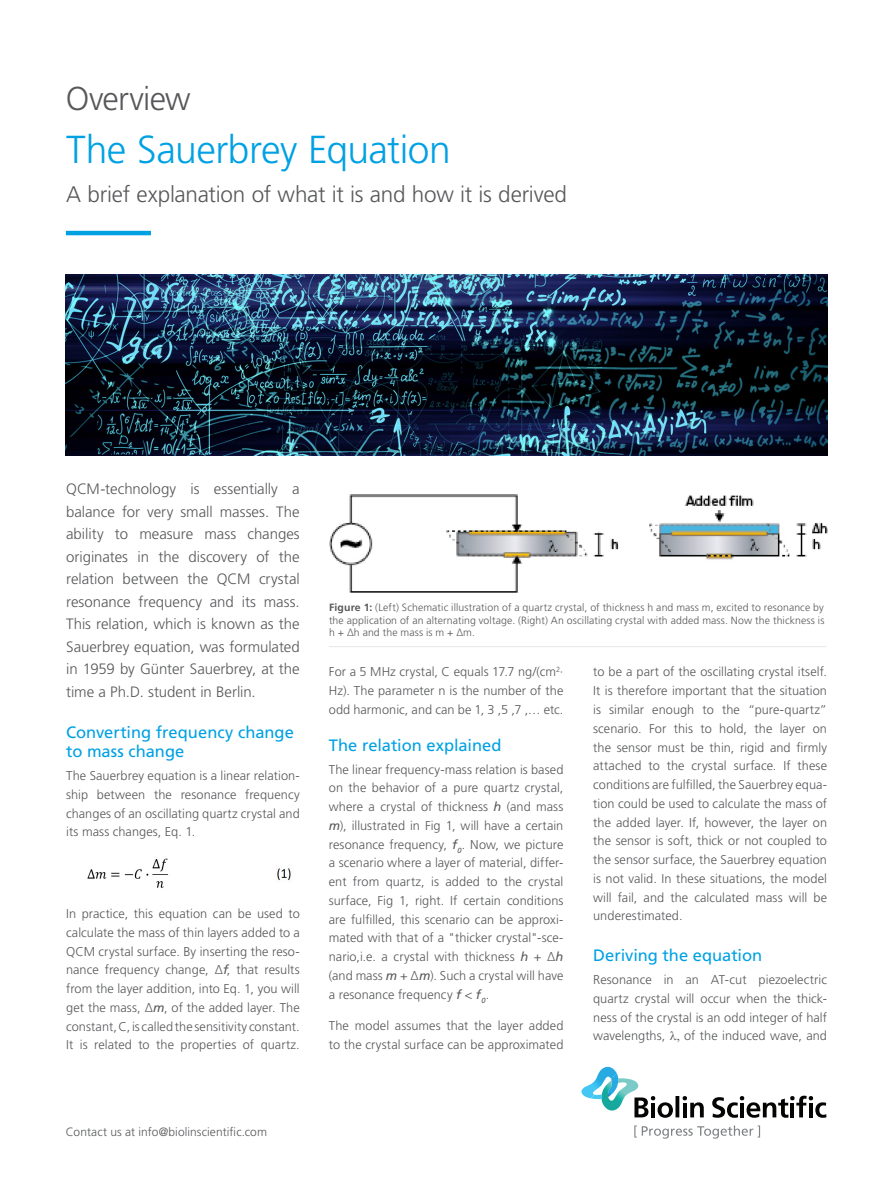
<style>
.page{position:relative;width:893px;height:1187px;background:#fff}
.page>*{position:absolute;margin:0;border:0;box-sizing:border-box;transform-origin:0 0}
.O_Heading_Cover_Blue{font:300 39px "Frutiger LT Std";letter-spacing:-.015em;color:#00a1e3}
.t1{font:300 33px "Frutiger LT Std";letter-spacing:-.025em;color:#57585a}
.O_Sub_Heading_Cover{font:300 22.5px "Frutiger LT Std";letter-spacing:-.01em;color:#57585a}
.O_Sub_Heading_1_Page{font:16.5px/19.5px "Frutiger LT Std";color:#00a1e3}
.O_Ingress_80_Straigh{font:300 15px/22.5px "Frutiger LT Std";letter-spacing:-.005em;color:#57585a;text-align:justify}
.O_Ingress_80_Straigh-2{font:300 12.75px/18.8px "Frutiger LT Std";letter-spacing:.005em;color:#57585a;text-align:justify}
.O_Body_Straight_80{font:300 12.75px/18.8px "Frutiger LT Std";letter-spacing:.005em;color:#57585a;text-align:justify}
.t2{font:300 12px "Frutiger LT Std";letter-spacing:.005em;color:#57585a}
.O_Figure_Text_80{font:300 10.5px/12.6px "Frutiger LT Std";letter-spacing:.01em;color:#57585a;text-align:justify}
.s1{font-weight:400;font-style:italic}
.s2{font-weight:700}
</style>
<div class="page">
<svg style="left:634px;top:1125px;width:126px;height:13px"></svg>
<svg style="left:581px;top:1066px;width:245px;height:51px"></svg>
<hr style="left:66px;top:231px;width:85px;height:4px;background:#00a1e3">
<img style="left:65px;top:275px;width:762px;height:181px">
<img style="left:330px;top:495px;width:498px;height:98px">
<img style="left:87px;top:858px;width:204px;height:30px">
<hr style="left:329px;top:646px;width:497px;height:1px;background:#e6e7e9">
<h2 class="t1" style="left:66px;top:80px;width:126px">Overview</h2>
<p class="O_Heading_Cover_Blue" style="left:66px;top:128px;width:386px">The Sauerbrey Equation</p>
<p class="O_Sub_Heading_Cover" style="left:66px;top:181px;width:502px">A brief explanation of what it is and how it is derived</p>
<p class="O_Ingress_80_Straigh" style="left:66px;top:478px;width:235px">QCM-technology is essentially a balance for very small masses. The ability to measure mass changes originates in the discovery of the relation between the QCM crystal resonance frequency and its mass.<br>This relation, which is known as the Sauerbrey equation, was formulated in 1959 by Günter Sauerbrey, at the time a Ph.D. student in Berlin.</p>
<p class="O_Sub_Heading_1_Page" style="left:66px;top:722px;width:229px">Converting frequency change to mass change</p>
<p class="O_Body_Straight_80" style="left:66px;top:766px;width:235px">The Sauerbrey equation is a linear relation&shy;ship between the resonance frequency changes of an oscillating quartz crystal and its mass changes, Eq. 1.</p>
<p class="O_Body_Straight_80" style="left:66px;top:904px;width:235px">In practice, this equation can be used to calculate the mass of thin layers added to a QCM crystal surface. By inserting the reso&shy;nance frequency change, ∆<span class="s1">f</span>, that results from the layer addition, into Eq. 1, you will get the mass, ∆<span class="s1">m</span>, of the added layer. The constant, C, is called the sensitivity constant.<br>It is related to the properties of quartz.</p>
<p class="O_Figure_Text_80" style="left:329px;top:601px;width:497px"><span class="s2">Figure 1:</span> (Left) Schematic illustration of a quartz crystal, of thickness h and mass m, excited to resonance by the application of an alternating voltage. (Right) An oscillating crystal with added mass. Now the thickness is h + Δh and the mass is m + Δm.</p>
<p class="O_Body_Straight_80" style="left:329px;top:662px;width:236px">For a 5 MHz crystal, C equals 17.7 ng/(cm<sup>2</sup>∙ Hz). The parameter n is the number of the odd harmonic, and can be 1, 3 ,5 ,7 ,… etc.</p>
<p class="O_Sub_Heading_1_Page" style="left:329px;top:735px;width:174px">The relation explained</p>
<p class="O_Ingress_80_Straigh-2" style="left:329px;top:759px;width:236px">The linear frequency-mass relation is based on the behavior of a pure quartz crystal, where a crystal of thickness <span class="s1">h</span> (and mass <span class="s1">m</span>), illustrated in Fig 1, will have a certain resonance frequency, <span class="s1">f</span><sub>0</sub>. Now, we picture a scenario where a layer of material, differ&shy;ent from quartz, is added to the crystal surface, Fig 1, right. If certain conditions are fulfilled, this scenario can be approxi&shy;mated with that of a "thicker crystal"-sce&shy;nario,i.e. a crystal with thickness <span class="s1">h</span> + ∆<span class="s1">h </span>(and mass <span class="s1">m</span> + ∆<span class="s1">m</span>). Such a crystal will have a resonance frequency <span class="s1">f</span> &lt; <span class="s1">f</span><sub>0</sub>.</p>
<p class="O_Ingress_80_Straigh-2" style="left:329px;top:1016px;width:236px">The model assumes that the layer added to the crystal surface can be approximated</p>
<p class="O_Ingress_80_Straigh-2" style="left:593px;top:662px;width:235px">to be a part of the oscillating crystal itself.<br>It is therefore important that the situation is similar enough to the “pure-quartz” scenario. For this to hold, the layer on the sensor must be thin, rigid and firmly attached to the crystal surface. If these conditions are fulfilled, the Sauerbrey equa&shy;tion could be used to calculate the mass of the added layer. If, however, the layer on the sensor is soft, thick or not coupled to the sensor surface, the Sauerbrey equation is not valid. In these situations, the model will fail, and the calculated mass will be underestimated.</p>
<p class="O_Sub_Heading_1_Page" style="left:593px;top:945px;width:171px">Deriving the equation</p>
<p class="O_Body_Straight_80" style="left:593px;top:970px;width:235px">Resonance in an AT-cut piezoelectric quartz crystal will occur when the thick&shy;ness of the crystal is an odd integer of half wavelengths,</p>
<p class="O_Body_Straight_80" style="left:684px;top:1026px;width:145px">of the induced wave, and</p>
<p class="t2" style="left:66px;top:1125px;width:203px">Contact us at info@biolinscientific.com</p>
</div>
